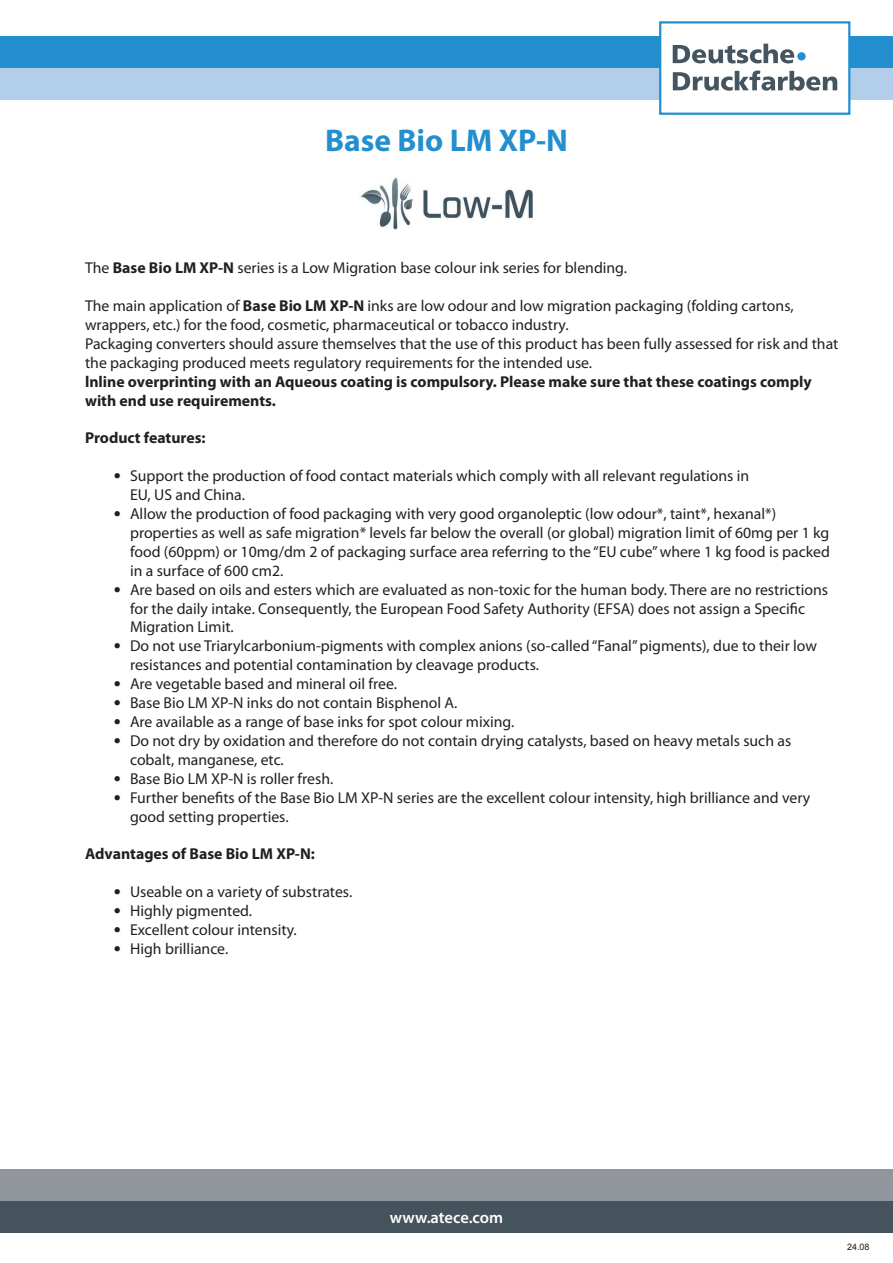
<style>
.page{position:relative;width:893px;height:1263px;background:#fff}
.page>*{position:absolute;margin:0;border:0;box-sizing:border-box;transform-origin:0 0}
.t1{font:700 31.5px "Myriad Pro";color:#238fcf}
.t2{font:600 16.5px "Myriad Pro";letter-spacing:-.005em;color:#fff}
.t3{font:15.75px/18.9px "Myriad Pro";color:#231f20}
.t4{font:700 15.75px/18.9px "Myriad Pro";color:#231f20}
.t5{font:9px "Arial";color:#231f20}
.s1{font-weight:700}
.s2{font-family:"Meta Normal";font-size:15px}
</style>
<div class="page">
<div style="left:0;top:36px;width:893px;height:32px;background:#238fcf"></div>
<div style="left:0;top:1169px;width:893px;height:32px;background:#91959c"></div>
<div style="left:0;top:68px;width:893px;height:32px;background:#b3ceea"></div>
<div style="left:0;top:1201px;width:893px;height:32px;background:#45535c"></div>
<div style="left:659px;top:21px;width:191px;height:94px;background:#fff;border:2px solid #238fcf"></div>
<svg style="left:673px;top:71px;width:164px;height:20px"></svg>
<svg style="left:673px;top:44px;width:121px;height:19px"></svg>
<div style="left:797px;top:52px;width:9px;height:9px;background:#238fcf;border-radius:50%"></div>
<img style="left:360px;top:177px;width:173px;height:52px">
<h1 class="t1" style="left:325px;top:120px;width:244px">Base Bio LM XP-N</h1>
<p class="t3" style="left:85px;top:258px;width:544px">The <span class="s1">Base Bio LM XP-N</span> series is a Low Migration base colour ink series for blending.</p>
<p class="t3" style="left:85px;top:296px;width:755px">The main application of <span class="s1">Base Bio LM XP-N</span> inks are low odour and low migration packaging (folding cartons, wrappers, etc.) for the food, cosmetic, pharmaceutical or tobacco industry.<br>Packaging converters should assure themselves that the use of this product has been fully assessed for risk and that the packaging produced meets regulatory requirements for the intended use.</p>
<p class="t4" style="left:85px;top:371px;width:728px">lnline overprinting with an Aqueous coating is compulsory. Please make sure that these coatings comply with end use requirements.</p>
<p class="t4" style="left:85px;top:428px;width:122px">Product features:</p>
<p class="t3" style="left:130px;top:466px;width:621px;text-indent:-16px"><span class="s2">•</span> Support the production of food contact materials which comply with all relevant regulations in<br>EU, US and China.</p>
<p class="t3" style="left:130px;top:504px;width:701px;text-indent:-16px"><span class="s2">•</span> Allow the production of food packaging with very good organoleptic (low odour*, taint*, hexanal*) properties as well as safe migration* levels far below the overall (or global) migration limit of 60mg per 1 kg food (60ppm) or 10mg/dm 2 of packaging surface area referring to the “EU cube” where 1 kg food is packed in a surface of 600 cm2.</p>
<p class="t3" style="left:130px;top:580px;width:699px;text-indent:-16px"><span class="s2">•</span> Are based on oils and esters which are evaluated as non-toxic for the human body. There are no restrictions for the daily intake. Consequently, the European Food Safety Authority (EFSA) does not assign a Specific<br>Migration Limit.</p>
<p class="t3" style="left:130px;top:636px;width:688px;text-indent:-16px"><span class="s2">•</span> Do not use Triarylcarbonium-pigments with complex anions (so-called “Fanal” pigments), due to their low resistances and potential contamination by cleavage products.</p>
<p class="t3" style="left:114px;top:674px;width:285px"><span class="s2">•</span> Are vegetable based and mineral oil free.</p>
<p class="t3" style="left:114px;top:693px;width:345px"><span class="s2">•</span> Base Bio LM XP-N inks do not contain Bisphenol A.</p>
<p class="t3" style="left:114px;top:712px;width:402px"><span class="s2">•</span> Are available as a range of base inks for spot colour mixing.</p>
<p class="t3" style="left:130px;top:731px;width:663px;text-indent:-16px"><span class="s2">•</span> Do not dry by oxidation and therefore do not contain drying catalysts, based on heavy metals such as cobalt, manganese, etc.</p>
<p class="t3" style="left:114px;top:769px;width:221px"><span class="s2">•</span> Base Bio LM XP-N is roller fresh.</p>
<p class="t3" style="left:130px;top:788px;width:682px;text-indent:-16px"><span class="s2">•</span> Further benefits of the Base Bio LM XP-N series are the excellent colour intensity, high brilliance and very good setting properties.</p>
<p class="t4" style="left:85px;top:844px;width:231px">Advantages of Base Bio LM XP-N:</p>
<p class="t3" style="left:114px;top:882px;width:240px"><span class="s2">•</span> Useable on a variety of substrates.</p>
<p class="t3" style="left:114px;top:901px;width:140px"><span class="s2">•</span> Highly pigmented.</p>
<p class="t3" style="left:114px;top:920px;width:185px"><span class="s2">•</span> Excellent colour intensity.</p>
<p class="t3" style="left:114px;top:939px;width:116px"><span class="s2">•</span> High brilliance.</p>
<p class="t2" style="left:390px;top:1207px;width:115px">www.atece.com</p>
<p class="t5" style="left:847px;top:1241px;width:24px">24.08</p>
</div>
